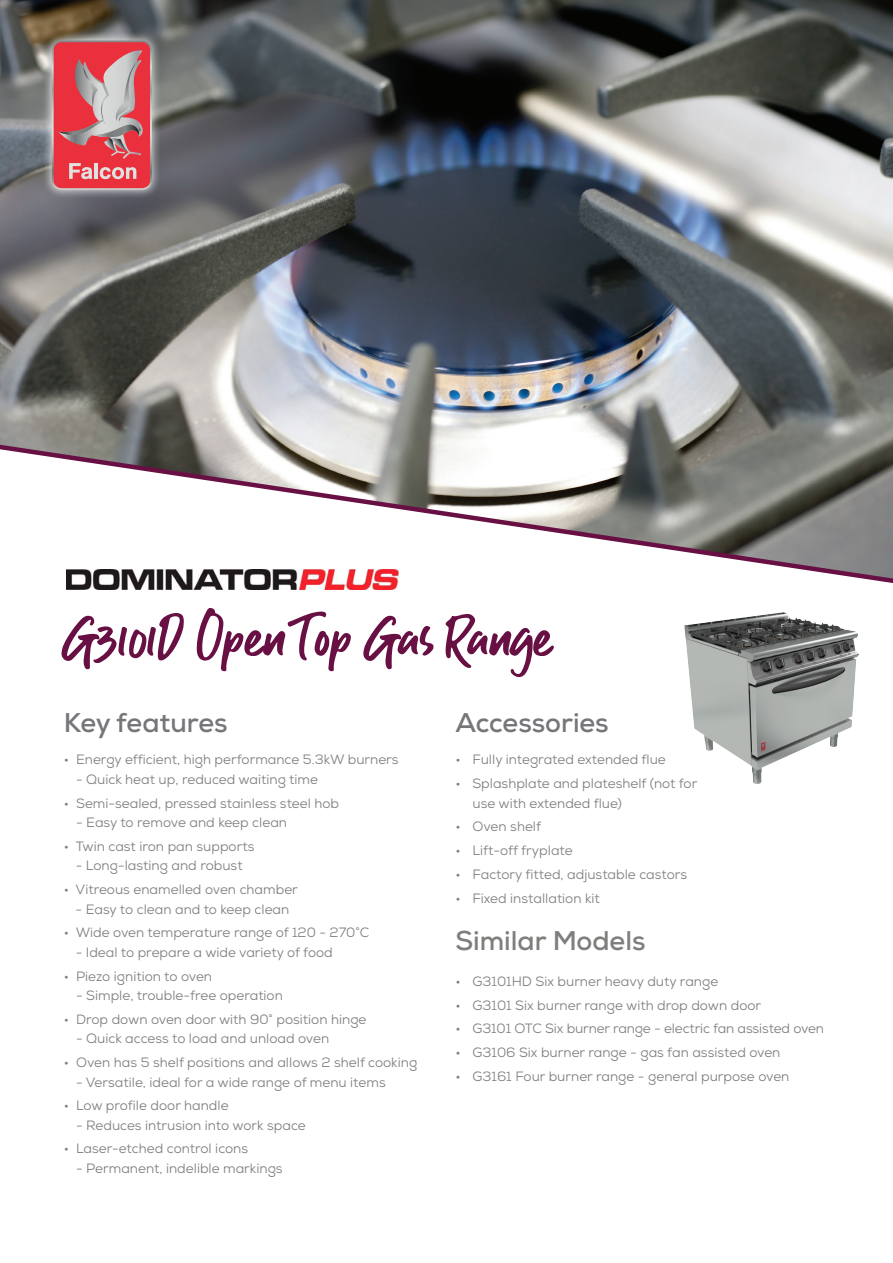
<style>
.page{position:relative;width:893px;height:1263px;background:#fff}
.page>*{position:absolute;margin:0;border:0;box-sizing:border-box;transform-origin:0 0}
.Script_Header_quote{font:57px "Guthen Bloots Personal Use";color:#681043}
.t1{font:700 27px "Nexa";color:#757679}
.Body{font:700 27px "Nexa";color:#7e7e7c}
.Body-2{font:13.5px/19.5px "Nexa";color:#7e7e7c}
</style>
<div class="page">
<img style="left:0;top:0;width:893px;height:440px">
<svg style="left:694px;top:612px;width:165px;height:172px"></svg>
<svg style="left:0;top:440px;width:893px;height:150px"></svg>
<img style="left:684px;top:612px;width:100px;height:116px">
<div style="left:42px;top:31px;width:119px;height:168px;background:#fff;opacity:.75"></div>
<svg style="left:52px;top:40px;width:100px;height:150px;background:#d6636b"></svg>
<p class="Script_Header_quote" style="left:64px;top:601px;width:490px">G3101D Open Top Gas Range</p>
<p class="t1" style="left:64px;top:705px;width:165px">Key features</p>
<p class="Body-2" style="left:64px;top:750px;width:336px">• Energy efficient, high performance 5.3kW burners</p>
<p class="Body-2" style="left:76px;top:769px;width:243px">- Quick heat up, reduced waiting time</p>
<p class="Body-2" style="left:64px;top:793px;width:277px">• Semi-sealed, pressed stainless steel hob</p>
<p class="Body-2" style="left:76px;top:813px;width:213px">- Easy to remove and keep clean</p>
<p class="Body-2" style="left:64px;top:836px;width:192px">• Twin cast iron pan supports</p>
<p class="Body-2" style="left:76px;top:856px;width:168px">- Long-lasting and robust</p>
<p class="Body-2" style="left:64px;top:880px;width:236px">• Vitreous enamelled oven chamber</p>
<p class="Body-2" style="left:76px;top:899px;width:215px">- Easy to clean and to keep clean</p>
<p class="Body-2" style="left:64px;top:923px;width:307px">• Wide oven temperature range of 120 - 270°C</p>
<p class="Body-2" style="left:76px;top:942px;width:259px">- Ideal to prepare a wide variety of food</p>
<p class="Body-2" style="left:64px;top:966px;width:150px">• Piezo ignition to oven</p>
<p class="Body-2" style="left:76px;top:986px;width:208px">- Simple, trouble-free operation</p>
<p class="Body-2" style="left:64px;top:1009px;width:304px">• Drop down oven door with 90° position hinge</p>
<p class="Body-2" style="left:76px;top:1029px;width:255px">- Quick access to load and unload oven</p>
<p class="Body-2" style="left:64px;top:1053px;width:355px">• Oven has 5 shelf positions and allows 2 shelf cooking</p>
<p class="Body-2" style="left:76px;top:1072px;width:311px">- Versatile, ideal for a wide range of menu items</p>
<p class="Body-2" style="left:64px;top:1096px;width:166px">• Low profile door handle</p>
<p class="Body-2" style="left:76px;top:1115px;width:231px">- Reduces intrusion into work space</p>
<p class="Body-2" style="left:64px;top:1139px;width:186px">• Laser-etched control icons</p>
<p class="Body-2" style="left:76px;top:1158px;width:208px">- Permanent, indelible markings</p>
<p class="t1" style="left:455px;top:705px;width:155px">Accessories</p>
<p class="Body-2" style="left:455px;top:750px;width:212px">• Fully integrated extended flue</p>
<p class="Body-2" style="left:472px;top:774px;width:226px;text-indent:-17px">• Splashplate and plateshelf (not for use with extended flue)</p>
<p class="Body-2" style="left:455px;top:817px;width:87px">• Oven shelf</p>
<p class="Body-2" style="left:455px;top:841px;width:119px">• Lift-off fryplate</p>
<p class="Body-2" style="left:455px;top:864px;width:233px">• Factory fitted, adjustable castors</p>
<p class="Body-2" style="left:455px;top:888px;width:146px">• Fixed installation kit</p>
<p class="Body" style="left:455px;top:923px;width:192px">Similar Models</p>
<p class="Body-2" style="left:455px;top:971px;width:264px">• G3101HD Six burner heavy duty range</p>
<p class="Body-2" style="left:455px;top:995px;width:307px">• G3101 Six burner range with drop down door</p>
<p class="Body-2" style="left:455px;top:1019px;width:370px">• G3101 OTC Six burner range - electric fan assisted oven</p>
<p class="Body-2" style="left:455px;top:1043px;width:327px">• G3106 Six burner range - gas fan assisted oven</p>
<p class="Body-2" style="left:455px;top:1066px;width:335px">• G3161 Four burner range - general purpose oven</p>
</div>
